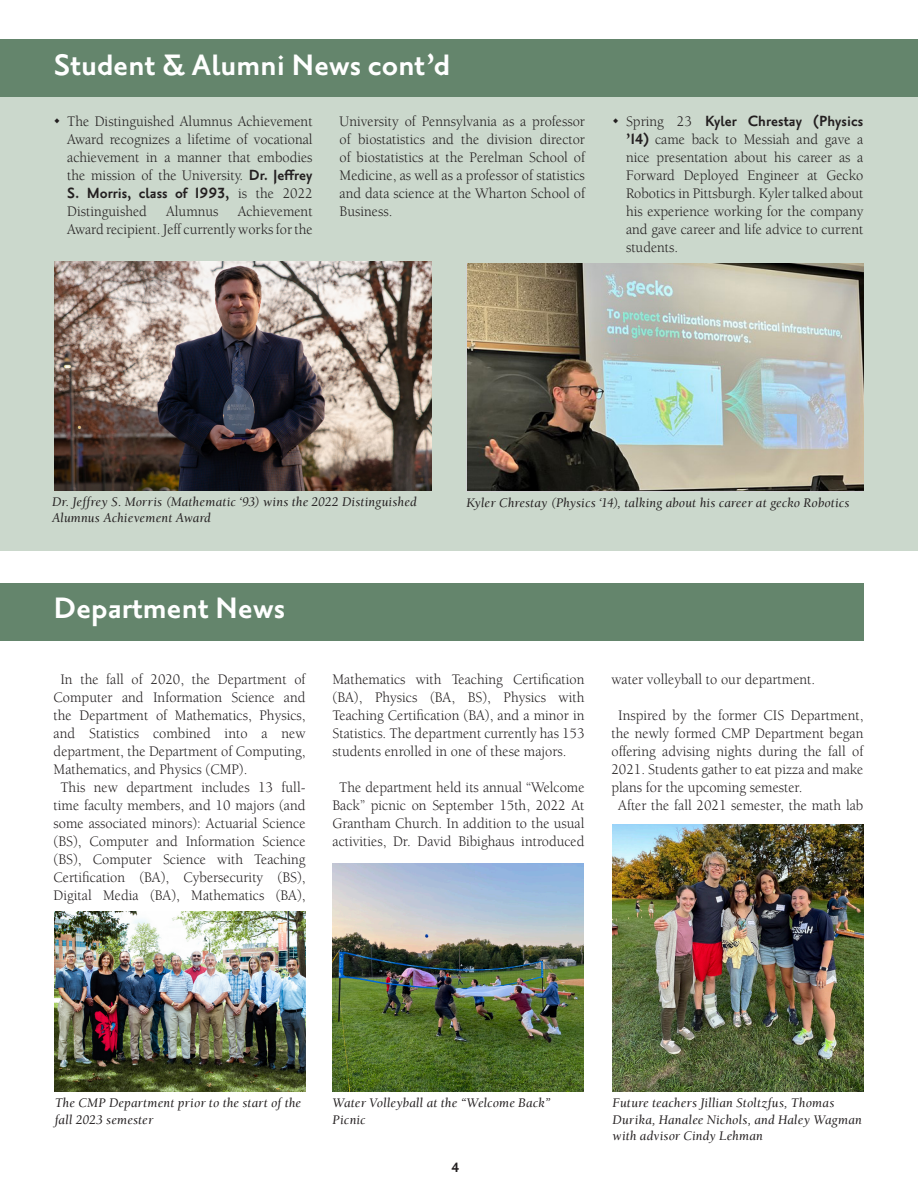
<style>
.page{position:relative;width:918px;height:1188px;background:#fff}
.page>*{position:absolute;margin:0;border:0;box-sizing:border-box;transform-origin:0 0}
.t1{font:700 36px "Priori Sans OT";color:#fff}
.t2{font:700 18px "Priori Sans OT";color:#231f20;scale:.96 1}
.t3{font:700 16.5px "Priori Sans OT";color:#231f20}
.t4{font:15px/18px "Berkeley Std";color:#231f20;text-align:justify;scale:.96 1}
.t5{font:italic 13.5px/16.5px "Berkeley Std";letter-spacing:.01em;color:#231f20}
.s1{font-family:"Priori Sans OT";font-weight:700;font-size:18px}
.s2{font-family:"Berkeley Std";font-weight:400;font-size:15px}
</style>
<div class="page">
<div style="left:0;top:39px;width:918px;height:512px;background:#cbd8cc"></div>
<div style="left:0;top:39px;width:918px;height:58px;background:#64856c"></div>
<img style="left:54px;top:262px;width:378px;height:228px">
<img style="left:468px;top:263px;width:395px;height:228px">
<div style="left:0;top:583px;width:864px;height:57px;background:#64856c"></div>
<img style="left:55px;top:912px;width:251px;height:180px">
<img style="left:333px;top:864px;width:250px;height:228px">
<img style="left:613px;top:824px;width:250px;height:268px">
<h1 class="t1" style="left:54px;top:49px;width:398px">Student &amp; Alumni News cont’d</h1>
<p class="t4" style="left:67px;top:113px;width:257px;text-indent:-14px"><span class="s1">•</span> The Distinguished Alumnus Achievement Award recognizes a lifetime of vocational achievement in a manner that embodies the mission of the University. <span class="s1">Dr. Jeffrey</span></p>
<p class="t2" style="left:67px;top:185px;width:257px">S. Morris, class of 1993, <span class="s2">is the 2022</span></p>
<p class="t4" style="left:67px;top:203px;width:85px">Distinguished</p>
<p class="t4" style="left:166px;top:203px;width:56px">Alumnus</p>
<p class="t4" style="left:340px;top:113px;width:257px">University of Pennsylvania as a professor of biostatistics and the division director of biostatistics at the Perelman School of Medicine, as well as a professor of statistics and data science at the Wharton School of Business.</p>
<p class="t2" style="left:613px;top:113px;width:263px">• <span class="s2">Spring 23</span> Kyler Chrestay (Physics</p>
<p class="t4" style="left:626px;top:131px;width:249px"><span class="s1">’14)</span> came back to Messiah and gave a nice presentation about his career as a Forward Deployed Engineer at Gecko Robotics in Pittsburgh. Kyler talked about his experience working for the company and gave career and life advice to current students.</p>
<p class="t4" style="left:67px;top:203px;width:257px;text-align:right">Achievement<br>Award recipient. Jeff currently works for the</p>
<p class="t5" style="left:52px;top:494px;width:366px">Dr. Jeffrey S. Morris (Mathematic ‘93) wins the 2022 Distinguished<br>Alumnus Achievement Award</p>
<p class="t5" style="left:467px;top:495px;width:384px">Kyler Chrestay (Physics ‘14), talking about his career at gecko Robotics</p>
<h1 class="t1" style="left:54px;top:592px;width:233px">Department News</h1>
<p class="t4" style="left:60px;top:671px;width:257px">In the fall of 2020, the Department of</p>
<p class="t4" style="left:54px;top:689px;width:264px">Computer and Information Science and</p>
<p class="t4" style="left:54px;top:707px;width:264px">the Department of Mathematics, Physics,</p>
<p class="t4" style="left:54px;top:725px;width:264px">and Statistics combined into a new</p>
<p class="t4" style="left:54px;top:743px;width:264px">department, the Department of Computing,</p>
<p class="t4" style="left:54px;top:761px;width:203px">Mathematics, and Physics (CMP).</p>
<p class="t4" style="left:60px;top:779px;width:257px">This new department includes 13 full-</p>
<p class="t4" style="left:54px;top:797px;width:264px">time faculty members, and 10 majors (and</p>
<p class="t4" style="left:54px;top:815px;width:264px">some associated minors): Actuarial Science</p>
<p class="t4" style="left:54px;top:833px;width:264px">(BS), Computer and Information Science</p>
<p class="t4" style="left:54px;top:851px;width:264px">(BS), Computer Science with Teaching</p>
<p class="t4" style="left:54px;top:869px;width:264px">Certification (BA), Cybersecurity (BS),</p>
<p class="t4" style="left:54px;top:887px;width:264px">Digital Media (BA), Mathematics (BA),</p>
<p class="t4" style="left:333px;top:671px;width:264px">Mathematics with Teaching Certification (BA), Physics (BA, BS), Physics with Teaching Certification (BA), and a minor in Statistics. The department currently has 153 students enrolled in one of these majors.</p>
<p class="t4" style="left:333px;top:779px;width:264px;text-align:center">The department held its annual “Welcome Back” picnic on September 15th, 2022 At Grantham Church. In addition to the usual activities, Dr. David Bibighaus introduced</p>
<p class="t4" style="left:611px;top:671px;width:214px">water volleyball to our department.</p>
<p class="t4" style="left:618px;top:707px;width:257px">Inspired by the former CIS Department,</p>
<p class="t4" style="left:611px;top:725px;width:264px">the newly formed CMP Department began</p>
<p class="t4" style="left:611px;top:743px;width:264px">offering advising nights during the fall of</p>
<p class="t4" style="left:611px;top:761px;width:264px">2021. Students gather to eat pizza and make</p>
<p class="t4" style="left:611px;top:779px;width:201px">plans for the upcoming semester.</p>
<p class="t4" style="left:618px;top:797px;width:257px">After the fall 2021 semester, the math lab</p>
<p class="t5" style="left:55px;top:1095px;width:248px">The CMP Department prior to the start of the fall 2023 semester</p>
<p class="t5" style="left:333px;top:1095px;width:219px">Water Volleyball at the “Welcome Back”<br>Picnic</p>
<p class="t5" style="left:613px;top:1095px;width:251px">Future teachers Jillian Stoltzfus, Thomas<br>Durika, Hanalee Nichols, and Haley Wagman with advisor Cindy Lehman</p>
<p class="t3" style="left:452px;top:1160px;width:9px">4</p>
</div>
